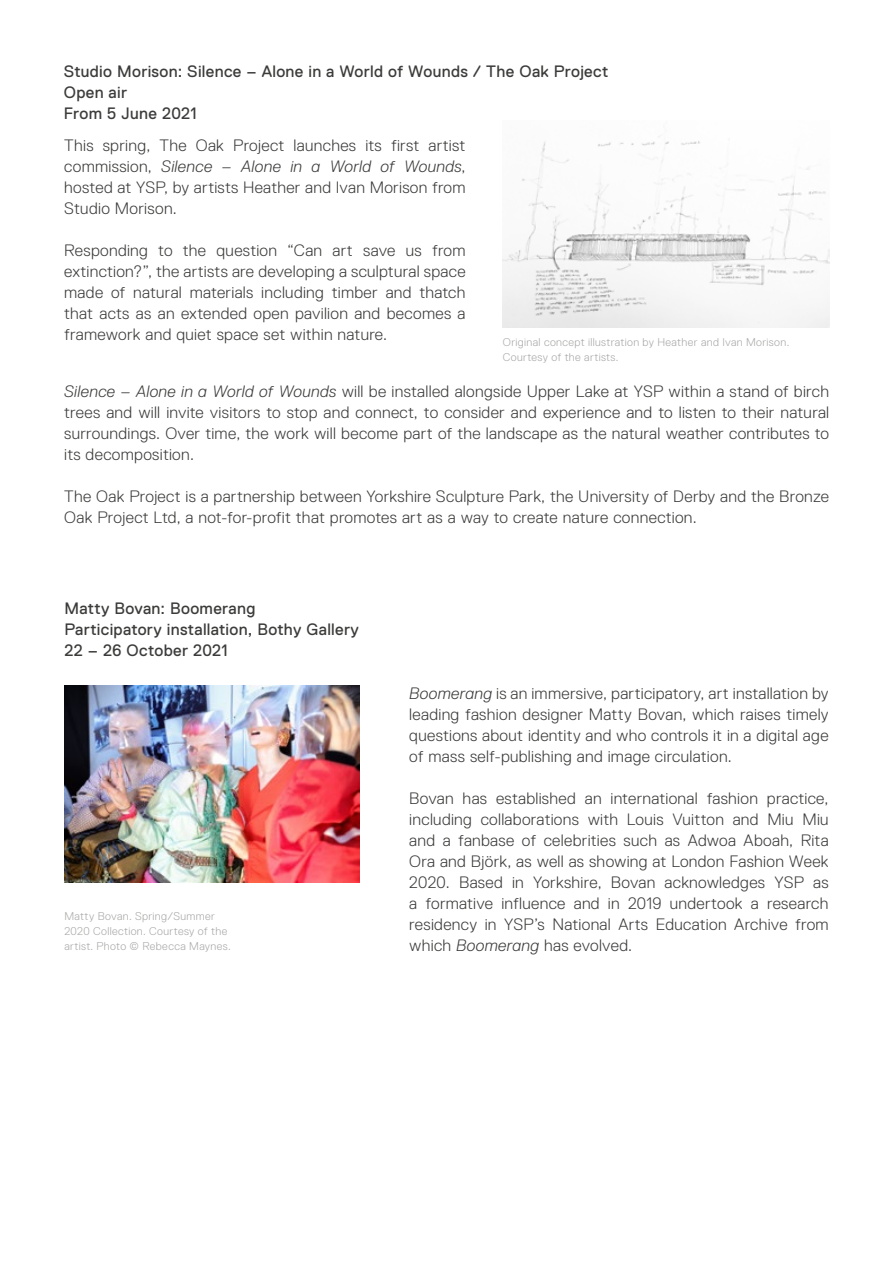
<style>
.page{position:relative;width:893px;height:1263px;background:#fff}
.page>*{position:absolute;margin:0;border:0;box-sizing:border-box;transform-origin:0 0}
.t1{font:300 16.5px/21px "Replica Std";letter-spacing:.02em;color:#3c3c3b;text-align:justify}
.t2{font:16.5px/21px "Replica Std";letter-spacing:.02em;color:#3c3c3b}
.t3{font:300 11.25px/15px "Replica Std";letter-spacing:.035em;color:#a8a8a7}
.s1{font-style:italic}
</style>
<div class="page">
<img style="left:64px;top:686px;width:295px;height:196px">
<img style="left:503px;top:136px;width:326px;height:192px">
<p class="t2" style="left:64px;top:61px;width:546px">Studio Morison: Silence – Alone in a World of Wounds / The Oak Project<br>Open air<br>From 5 June 2021</p>
<p class="t1" style="left:64px;top:135px;width:403px">This spring, The Oak Project launches its first artist commission, <span class="s1">Silence – Alone in a World of Wounds</span>, hosted at YSP, by artists Heather and Ivan Morison from Studio Morison.</p>
<p class="t1" style="left:64px;top:240px;width:403px">Responding to the question “Can art save us from extinction?”, the artists are developing a sculptural space made of natural materials including timber and thatch that acts as an extended open pavilion and becomes a framework and quiet space set within nature.</p>
<p class="t3" style="left:503px;top:335px;width:288px">Original concept illustration by Heather and Ivan Morison.<br>Courtesy of the artists.</p>
<p class="t1" style="left:64px;top:381px;width:766px"><span class="s1">Silence – Alone in a World of Wounds</span> will be installed alongside Upper Lake at YSP within a stand of birch trees and will invite visitors to stop and connect, to consider and experience and to listen to their natural surroundings. Over time, the work will become part of the landscape as the natural weather contributes to its decomposition.</p>
<p class="t1" style="left:64px;top:486px;width:766px">The Oak Project is a partnership between Yorkshire Sculpture Park, the University of Derby and the Bronze<br>Oak Project Ltd, a not-for-profit that promotes art as a way to create nature connection.</p>
<p class="t2" style="left:64px;top:597px;width:296px">Matty Bovan: Boomerang<br>Participatory installation, Bothy Gallery<br>22 – 26 October 2021</p>
<p class="t3" style="left:64px;top:908px;width:168px">Matty Bovan. Spring/Summer<br>2020 Collection. Courtesy of the artist. Photo © Rebecca Maynes.</p>
<p class="t1" style="left:409px;top:682px;width:421px"><span class="s1">Boomerang</span> is an immersive, participatory, art installation by leading fashion designer Matty Bovan, which raises timely questions about identity and who controls it in a digital age of mass self-publishing and image circulation.</p>
<p class="t1" style="left:409px;top:787px;width:421px">Bovan has established an international fashion practice, including collaborations with Louis Vuitton and Miu Miu and a fanbase of celebrities such as Adwoa Aboah, Rita Ora and Björk, as well as showing at London Fashion Week 2020. Based in Yorkshire, Bovan acknowledges YSP as a formative influence and in 2019 undertook a research residency in YSP’s National Arts Education Archive from which <span class="s1">Boomerang</span> has evolved.</p>
</div>
